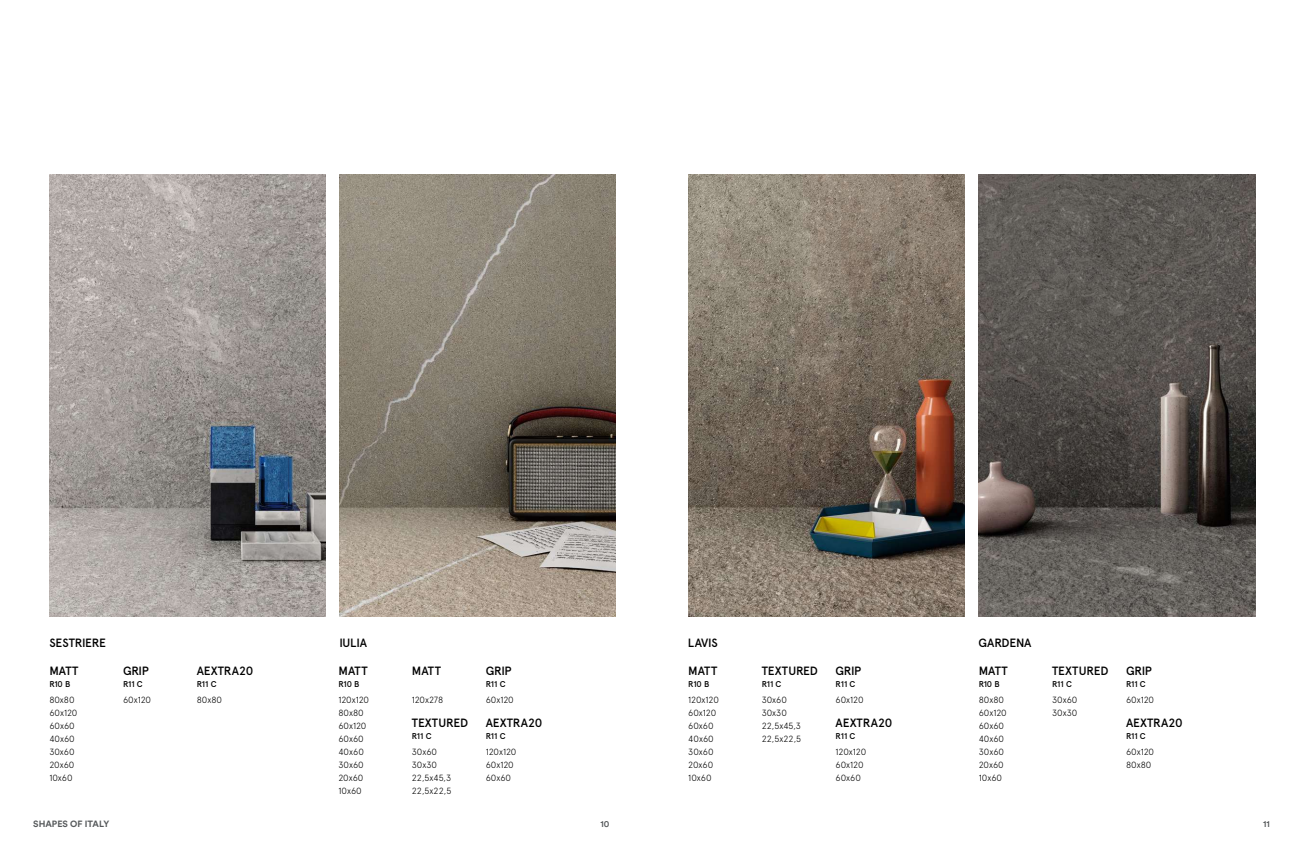
<style>
.page{position:relative;width:1304px;height:851px;background:#fff}
.page>*{position:absolute;margin:0;border:0;box-sizing:border-box;transform-origin:0 0}
.t1{font:500 12px "Apercu";letter-spacing:-.01em;color:#000}
.t2{font:300 9px/13px "Apercu";color:#000}
.t3{font:700 9px "Circular Std";color:#56595b}
.t4{font:500 9px "Circular Std";color:#56595b}
.t5{font:500 8.4px "Apercu";letter-spacing:-.03em;color:#000}
</style>
<div class="page">
<img style="left:49px;top:174px;width:277px;height:443px">
<img style="left:978px;top:174px;width:277px;height:443px">
<img style="left:688px;top:174px;width:277px;height:443px">
<img style="left:339px;top:174px;width:277px;height:443px">
<h1 class="t1" style="left:49px;top:635px;width:58px">SESTRIERE</h1>
<h1 class="t1" style="left:339px;top:635px;width:29px">IULIA</h1>
<h1 class="t1" style="left:688px;top:635px;width:31px">LAVIS</h1>
<h1 class="t1" style="left:978px;top:635px;width:55px">GARDENA</h1>
<h1 class="t1" style="left:49px;top:663px;width:31px">MATT</h1>
<h1 class="t1" style="left:123px;top:663px;width:27px">GRIP</h1>
<h1 class="t1" style="left:338px;top:663px;width:31px">MATT</h1>
<h1 class="t1" style="left:412px;top:663px;width:31px">MATT</h1>
<h1 class="t1" style="left:688px;top:663px;width:31px">MATT</h1>
<h1 class="t1" style="left:979px;top:663px;width:31px">MATT</h1>
<p class="t5" style="left:49px;top:679px;width:22px">R10 B</p>
<p class="t5" style="left:338px;top:679px;width:22px">R10 B</p>
<p class="t5" style="left:688px;top:679px;width:22px">R10 B</p>
<p class="t5" style="left:979px;top:679px;width:22px">R10 B</p>
<p class="t2" style="left:486px;top:693px;width:30px">60x120</p>
<p class="t2" style="left:836px;top:693px;width:30px">60x120</p>
<p class="t2" style="left:1126px;top:693px;width:30px">60x120</p>
<h1 class="t1" style="left:197px;top:663px;width:58px">AEXTRA20</h1>
<p class="t5" style="left:197px;top:679px;width:21px">R11 C</p>
<h1 class="t1" style="left:486px;top:663px;width:27px">GRIP</h1>
<h1 class="t1" style="left:836px;top:663px;width:27px">GRIP</h1>
<h1 class="t1" style="left:1126px;top:663px;width:27px">GRIP</h1>
<p class="t5" style="left:486px;top:679px;width:21px">R11 C</p>
<p class="t5" style="left:762px;top:679px;width:21px">R11 C</p>
<p class="t5" style="left:836px;top:679px;width:21px">R11 C</p>
<p class="t5" style="left:1052px;top:679px;width:21px">R11 C</p>
<p class="t5" style="left:1126px;top:679px;width:21px">R11 C</p>
<h1 class="t1" style="left:762px;top:663px;width:58px">TEXTURED</h1>
<h1 class="t1" style="left:1052px;top:663px;width:58px">TEXTURED</h1>
<p class="t5" style="left:123px;top:679px;width:21px">R11 C</p>
<p class="t2" style="left:123px;top:693px;width:30px">60x120</p>
<p class="t2" style="left:197px;top:693px;width:27px">80x80</p>
<p class="t2" style="left:49px;top:693px;width:30px">80x80<br>60x120<br>60x60<br>40x60<br>30x60<br>20x60<br>10x60</p>
<p class="t2" style="left:338px;top:693px;width:32px">120x120<br>80x80<br>60x120<br>60x60<br>40x60<br>30x60<br>20x60<br>10x60</p>
<p class="t2" style="left:688px;top:693px;width:32px">120x120<br>60x120<br>60x60<br>40x60<br>30x60<br>20x60<br>10x60</p>
<p class="t2" style="left:979px;top:693px;width:30px">80x80<br>60x120<br>60x60<br>40x60<br>30x60<br>20x60<br>10x60</p>
<p class="t2" style="left:412px;top:693px;width:33px">120x278</p>
<p class="t2" style="left:762px;top:693px;width:41px">30x60<br>30x30<br>22,5x45,3<br>22,5x22,5</p>
<p class="t2" style="left:1052px;top:693px;width:27px">30x60<br>30x30</p>
<h1 class="t1" style="left:486px;top:715px;width:58px">AEXTRA20</h1>
<h1 class="t1" style="left:836px;top:715px;width:58px">AEXTRA20</h1>
<h1 class="t1" style="left:1126px;top:715px;width:58px">AEXTRA20</h1>
<h1 class="t1" style="left:412px;top:715px;width:58px">TEXTURED</h1>
<p class="t5" style="left:412px;top:731px;width:21px">R11 C</p>
<p class="t5" style="left:486px;top:731px;width:21px">R11 C</p>
<p class="t5" style="left:836px;top:731px;width:21px">R11 C</p>
<p class="t5" style="left:1126px;top:731px;width:21px">R11 C</p>
<p class="t2" style="left:412px;top:745px;width:41px">30x60<br>30x30<br>22,5x45,3<br>22,5x22,5</p>
<p class="t2" style="left:486px;top:745px;width:32px">120x120<br>60x120<br>60x60</p>
<p class="t2" style="left:836px;top:745px;width:32px">120x120<br>60x120<br>60x60</p>
<p class="t2" style="left:1126px;top:745px;width:30px">60x120<br>80x80</p>
<p class="t3" style="left:33px;top:818px;width:78px">SHAPES OF ITALY</p>
<p class="t4" style="left:600px;top:818px;width:11px">10</p>
<p class="t4" style="left:1263px;top:818px;width:8px">11</p>
</div>
